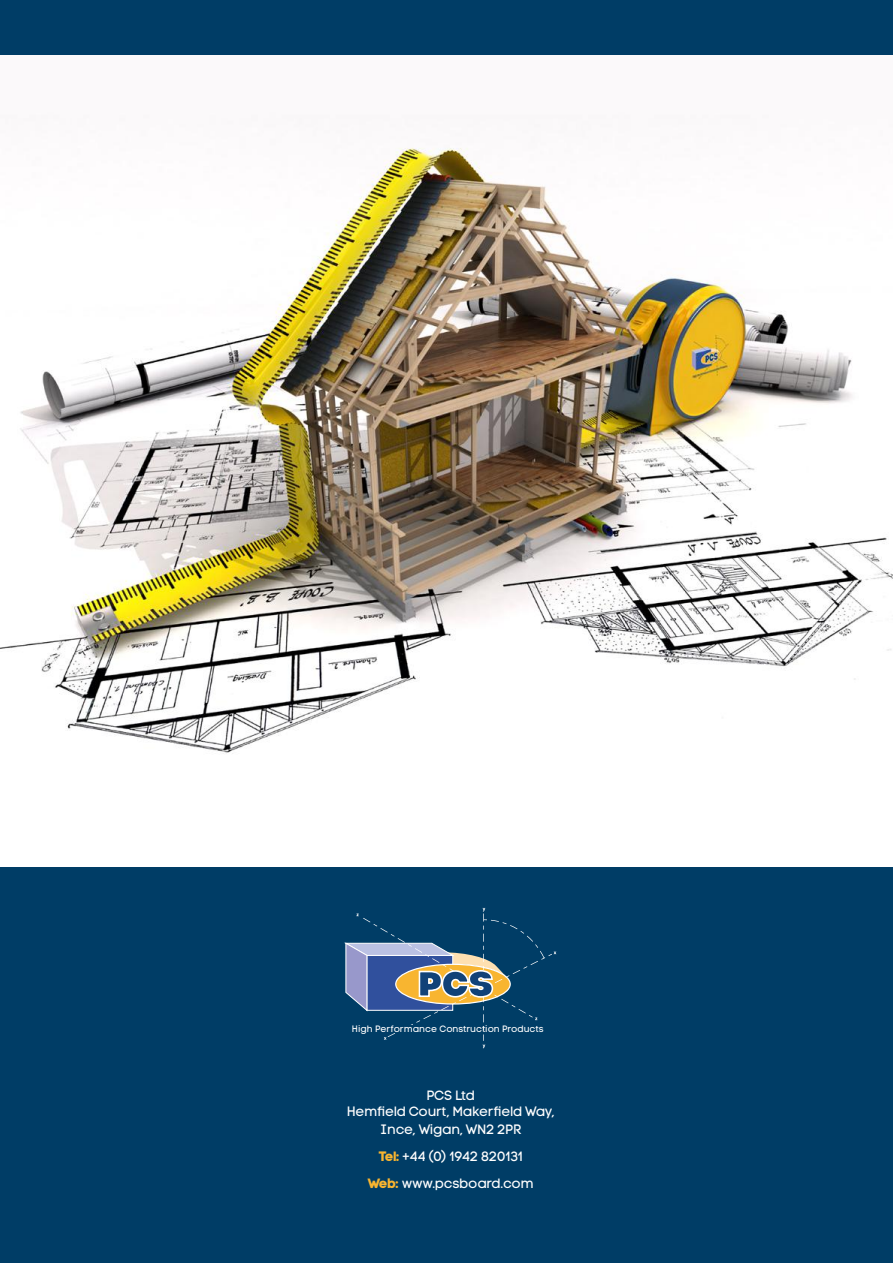
<style>
.page{position:relative;width:893px;height:1263px;background:#fff}
.page>*{position:absolute;margin:0;border:0;box-sizing:border-box;transform-origin:0 0}
.t1{font:35.25px "Code Pro Black LC";color:#114278}
.t2{font:13.5px/27px "Code Pro LC";letter-spacing:-.02em;color:#fff;text-align:center}
.t3{font:9.3px "Code Pro LC";color:#fff}
.s1{font-family:"Code Pro Bold LC";color:#f8b530}
</style>
<div class="page">
<img style="left:0;top:54px;width:893px;height:700px">
<div style="left:0;top:0;width:893px;height:54px;background:#003d66"></div>
<div style="left:0;top:867px;width:893px;height:396px;background:#003d66"></div>
<svg style="left:344px;top:908px;width:212px;height:140px"></svg>
<div style="left:394px;top:1025px;width:18px;height:7px;background:#003d66"></div>
<h1 class="t1" style="left:420px;top:962px;width:75px">PCS</h1>
<p class="t3" style="left:352px;top:1023px;width:193px">High Performance Construction Products</p>
<p class="t2" style="left:347px;top:1087px;width:210px;line-height:16.5px">PCS Ltd<br>Hemfield Court, Makerfield Way,</p>
<p class="t2" style="left:368px;top:1116px;width:168px">Ince, Wigan, WN2 2PR<br><span class="s1">Tel:</span> +44 (0) 1942 820131<br><span class="s1">Web:</span> www.pcsboard.com</p>
</div>
